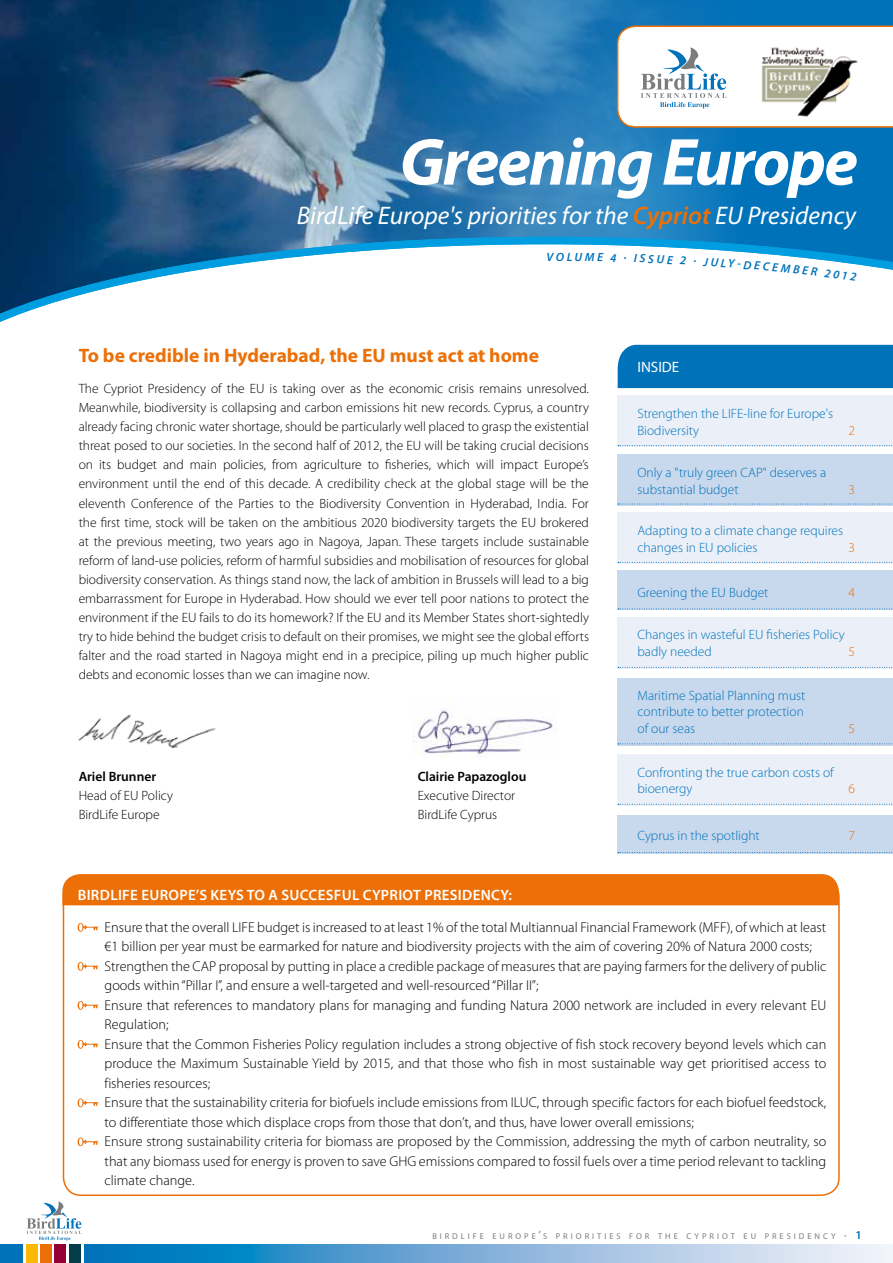
<style>
.page{position:relative;width:893px;height:1263px;background:#fff}
.page>*{position:absolute;margin:0;border:0;box-sizing:border-box;transform-origin:0 0}
.t1{font:italic 700 67.05px "Myriad Pro";letter-spacing:-.03em;color:#fff}
.t2{font:italic 25.5px "Myriad Pro";color:#fff}
.t3{font:700 19.5px "Myriad Pro";color:#ec7007}
.t4{font:600 15px "Myriad Pro";letter-spacing:.02em;color:#fff}
.t5{font:15px "Myriad Pro";color:#fff}
.t6{font:300 14.25px/19.5px "Myriad Pro";color:#000}
.t7{font:300 13.5px/19px "Myriad Pro";color:#000;text-align:justify}
.t8{font:300 13.5px/16.6px "Myriad Pro";color:#0072ba}
.t9{font:600 13.5px "Myriad Pro";color:#000}
.t10{font:300 13.5px "Myriad Pro";color:#ec7007}
.t11{font:italic 600 12px "Myriad Pro";color:#0072ba}
.t12{font:8.4px "Myriad Pro";letter-spacing:.355em;color:#7b7c7e}
.s1{font-weight:600;color:#ec7007}
.s2{font-size:12px}
.s3{font-weight:600;font-size:12px;color:#0072ba}
</style>
<div class="page">
<svg style="left:0;top:0;width:893px;height:233px;background:#286a9a"></svg>
<svg style="left:0;top:233px;width:893px;height:168px"></svg>
<svg style="left:85px;top:1245px;width:808px;height:18px;background:#77b1d9"></svg>
<div style="left:0;top:1245px;width:22px;height:18px;background:#0072ba"></div>
<div style="left:26px;top:1245px;width:11px;height:18px;background:#fab900"></div>
<div style="left:40px;top:1245px;width:12px;height:18px;background:#ec7007"></div>
<div style="left:55px;top:1245px;width:11px;height:18px;background:#940035"></div>
<div style="left:69px;top:1245px;width:12px;height:18px;background:#043d4a"></div>
<div style="left:62px;top:874px;width:777px;height:31px;background:#ec7007"></div>
<div style="left:63px;top:878px;width:777px;height:318px;border:2px solid #ec7007;border-radius:18px"></div>
<svg style="left:78px;top:923px;width:20px;height:9px"></svg>
<svg style="left:78px;top:962px;width:20px;height:9px"></svg>
<svg style="left:78px;top:1001px;width:20px;height:9px"></svg>
<svg style="left:78px;top:1040px;width:20px;height:9px"></svg>
<svg style="left:78px;top:1098px;width:20px;height:9px"></svg>
<svg style="left:78px;top:1137px;width:20px;height:9px"></svg>
<div style="left:618px;top:345px;width:275px;height:43px;background:#0072ba"></div>
<div style="left:618px;top:678px;width:275px;height:68px;background:#c8d8ed"></div>
<svg style="left:618px;top:743px;width:275px;height:1px"></svg>
<div style="left:618px;top:815px;width:275px;height:38px;background:#c8d8ed"></div>
<svg style="left:618px;top:852px;width:275px;height:1px"></svg>
<div style="left:618px;top:617px;width:275px;height:52px;background:#eaeff8"></div>
<svg style="left:618px;top:667px;width:275px;height:1px"></svg>
<div style="left:618px;top:754px;width:275px;height:52px;background:#eaeff8"></div>
<svg style="left:618px;top:804px;width:275px;height:1px"></svg>
<div style="left:618px;top:454px;width:275px;height:51px;background:#c8d8ed"></div>
<svg style="left:618px;top:504px;width:275px;height:1px"></svg>
<div style="left:618px;top:571px;width:275px;height:39px;background:#c8d8ed"></div>
<svg style="left:618px;top:609px;width:275px;height:1px"></svg>
<div style="left:618px;top:396px;width:275px;height:51px;background:#eaeff8"></div>
<svg style="left:618px;top:445px;width:275px;height:1px"></svg>
<div style="left:618px;top:512px;width:275px;height:52px;background:#eaeff8"></div>
<svg style="left:618px;top:562px;width:275px;height:1px"></svg>
<img style="left:78px;top:714px;width:138px;height:35px">
<svg style="left:617px;top:26px;width:276px;height:102px"></svg>
<svg style="left:27px;top:1201px;width:55px;height:40px"></svg>
<img style="left:760px;top:42px;width:98px;height:76px">
<img style="left:412px;top:709px;width:141px;height:48px">
<svg style="left:781px;top:264px;width:28px;height:11px"></svg>
<svg style="left:850px;top:272px;width:7px;height:9px"></svg>
<h1 class="t1" style="left:399px;top:118px;width:460px">Greening Europe</h1>
<h2 class="t2" style="left:297px;top:200px;width:561px">BirdLife Europe's priorities for the <span class="s1">Cypriot</span> EU Presidency</h2>
<p class="t11" style="left:546px;top:249px;width:19px">VO</p>
<p class="t11" style="left:567px;top:249px;width:38px;rotate:1deg">LUME</p>
<p class="t11" style="left:611px;top:250px;width:45px;rotate:2deg">4 · ISS</p>
<p class="t11" style="left:657px;top:251px;width:41px;rotate:3deg">UE2·</p>
<p class="t11" style="left:704px;top:254px;width:39px;rotate:4deg">JULY-</p>
<p class="t11" style="left:744px;top:257px;width:36px;rotate:5deg">DECE</p>
<p class="t11" style="left:812px;top:263px;width:39px;rotate:7deg">R 201</p>
<h3 class="t3" style="left:79px;top:343px;width:462px">To be credible in Hyderabad, the EU must act at home</h3>
<p class="t7" style="left:79px;top:379px;width:512px">The Cypriot Presidency of the EU is taking over as the economic crisis remains unresolved.<br>Meanwhile, biodiversity is collapsing and carbon emissions hit new records. Cyprus, a country already facing chronic water shortage, should be particularly well placed to grasp the existential threat posed to our societies. In the second half of 2012, the EU will be taking crucial decisions on its budget and main policies, from agriculture to fisheries, which will impact Europe’s environment until the end of this decade. A credibility check at the global stage will be the eleventh Conference of the Parties to the Biodiversity Convention in Hyderabad, India. For the first time, stock will be taken on the ambitious 2020 biodiversity targets the EU brokered at the previous meeting, two years ago in Nagoya, Japan. These targets include sustainable reform of land-use policies, reform of harmful subsidies and mobilisation of resources for global biodiversity conservation. As things stand now, the lack of ambition in Brussels will lead to a big embarrassment for Europe in Hyderabad. How should we ever tell poor nations to protect the environment if the EU fails to do its homework? If the EU and its Member States short-sightedly try to hide behind the budget crisis to default on their promises, we might see the global efforts falter and the road started in Nagoya might end in a precipice, piling up much higher public debts and economic losses than we can imagine now.</p>
<p class="t9" style="left:79px;top:768px;width:79px">Ariel Brunner</p>
<p class="t9" style="left:418px;top:768px;width:110px">Clairie Papazoglou</p>
<p class="t7" style="left:79px;top:786px;width:96px">Head of EU Policy</p>
<p class="t7" style="left:418px;top:786px;width:99px">Executive Director</p>
<p class="t7" style="left:79px;top:805px;width:82px">BirdLife Europe</p>
<p class="t7" style="left:418px;top:805px;width:81px">BirdLife Cyprus</p>
<p class="t5" style="left:637px;top:357px;width:43px">INSIDE</p>
<p class="t8" style="left:637px;top:405px;width:197px">Strengthen the LIFE-line for Europe's<br>Biodiversity</p>
<p class="t8" style="left:637px;top:464px;width:190px">Only a "truly green CAP" deserves a substantial budget</p>
<p class="t10" style="left:848px;top:423px;width:8px">2</p>
<p class="t10" style="left:848px;top:482px;width:8px">3</p>
<p class="t8" style="left:637px;top:523px;width:207px">Adapting to a climate change requires changes in EU policies</p>
<p class="t10" style="left:848px;top:540px;width:8px">3</p>
<p class="t8" style="left:637px;top:585px;width:132px">Greening the EU Budget</p>
<p class="t10" style="left:848px;top:585px;width:8px">4</p>
<p class="t8" style="left:637px;top:627px;width:209px">Changes in wasteful EU fisheries Policy badly needed</p>
<p class="t10" style="left:848px;top:644px;width:8px">5</p>
<p class="t8" style="left:637px;top:687px;width:169px;text-align:justify">Maritime Spatial Planning must contribute to better protection of our seas</p>
<p class="t8" style="left:637px;top:764px;width:198px">Confronting the true carbon costs of bioenergy</p>
<p class="t10" style="left:848px;top:721px;width:8px">5</p>
<p class="t10" style="left:848px;top:781px;width:8px">6</p>
<p class="t8" style="left:637px;top:827px;width:124px">Cyprus in the spotlight</p>
<p class="t10" style="left:848px;top:828px;width:8px">7</p>
<p class="t4" style="left:78px;top:886px;width:436px">BIRDLIFE EUROPE’S KEYS TO A SUCCESFUL CYPRIOT PRESIDENCY:</p>
<p class="t6" style="left:105px;top:917px;width:723px">Ensure that the overall LIFE budget is increased to at least 1% of the total Multiannual Financial Framework (MFF), of which at least €1 billion per year must be earmarked for nature and biodiversity projects with the aim of covering 20% of Natura 2000 costs; Strengthen the CAP proposal by putting in place a credible package of measures that are paying farmers for the delivery of public goods within “Pillar I”, and ensure a well-targeted and well-resourced “Pillar II”;<br>Ensure that references to mandatory plans for managing and funding Natura 2000 network are included in every relevant EU Regulation;<br>Ensure that the Common Fisheries Policy regulation includes a strong objective of fish stock recovery beyond levels which can produce the Maximum Sustainable Yield by 2015, and that those who fish in most sustainable way get prioritised access to fisheries resources;<br>Ensure that the sustainability criteria for biofuels include emissions from ILUC, through specific factors for each biofuel feedstock, to differentiate those which displace crops from those that don’t, and thus, have lower overall emissions;<br>Ensure strong sustainability criteria for biomass are proposed by the Commission, addressing the myth of carbon neutrality, so that any biomass used for energy is proven to save GHG emissions compared to fossil fuels over a time period relevant to tackling climate change.</p>
<p class="t12" style="left:432px;top:1230px;width:431px">BIRDLIFE EUROPE<span class="s2">’</span>S PRIORITIES FOR THE CYPRIOT EU PRESIDENCY <span class="s2">·</span> <span class="s3">1</span></p>
</div>
